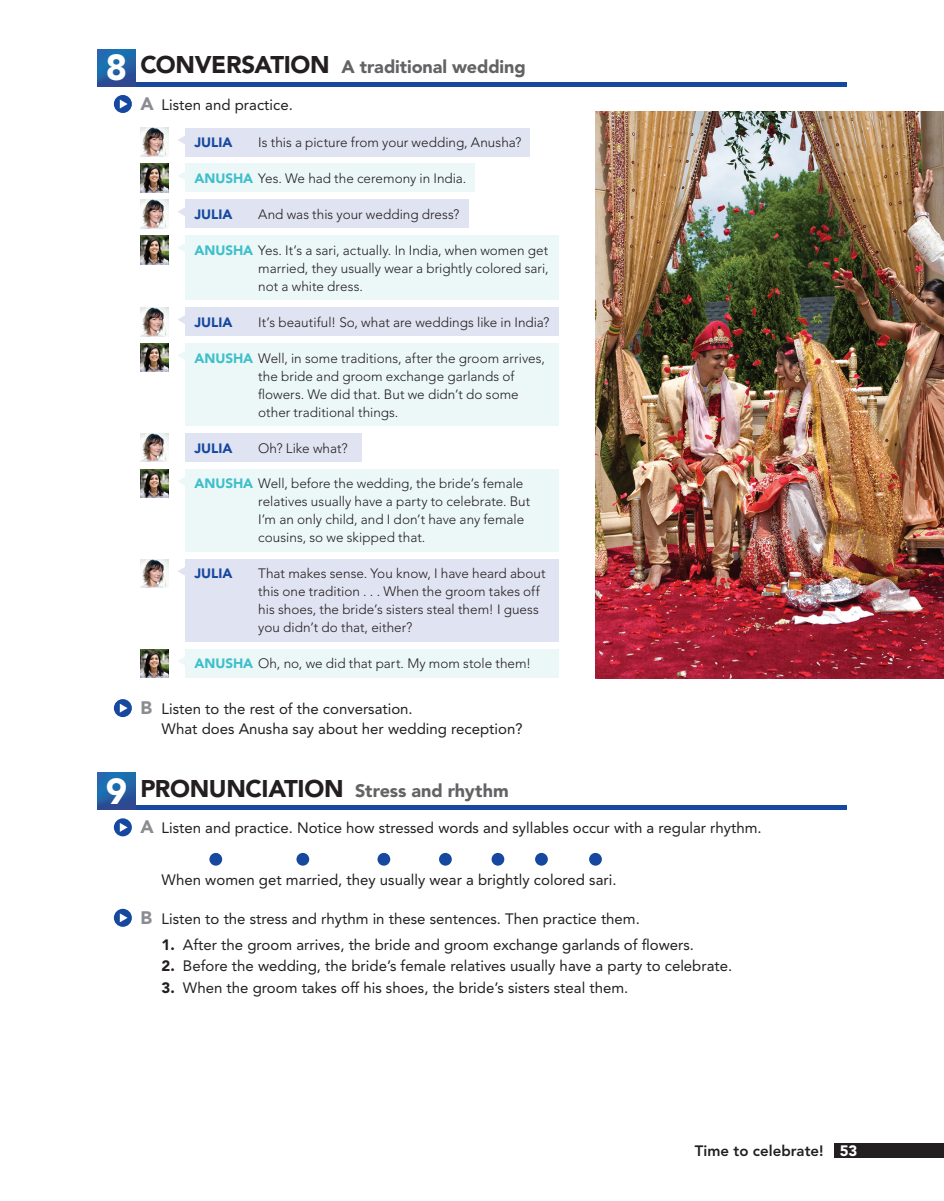
<style>
.page{position:relative;width:944px;height:1201px;background:#fff}
.page>*{position:absolute;margin:0;border:0;box-sizing:border-box;transform-origin:0 0}
.t1{font:900 36px "Avenir LT Std";color:#fff}
.t2{font:900 18px "Avenir LT Std";letter-spacing:-.005em;color:#636366}
.t3{font:15px/19.5px "Avenir LT Std";color:#231f20}
.t4{font:800 15px "Avenir LT Std";color:#231f20}
.t5{font:300 13.5px/18px "Avenir LT Std";color:#231f20}
.t6{font:900 13.5px "Avenir LT Std";color:#15489e}
.s1{font-size:24px;color:#231f20}
.s2{font-weight:900;font-size:18px;color:#8a8c8f}
.s3{font-weight:900;color:#3fbfca}
.s4{font-weight:900}
.s5{font-weight:900;color:#fff}
</style>
<div class="page">
<hr style="left:98px;top:82px;width:748px;height:4px;background:#15489e">
<hr style="left:98px;top:805px;width:748px;height:4px;background:#15489e">
<img style="left:140px;top:164px;width:29px;height:28px">
<img style="left:140px;top:200px;width:29px;height:28px">
<img style="left:140px;top:235px;width:29px;height:29px">
<img style="left:140px;top:307px;width:29px;height:29px">
<img style="left:140px;top:343px;width:29px;height:29px">
<img style="left:140px;top:433px;width:29px;height:28px">
<img style="left:140px;top:469px;width:29px;height:28px">
<img style="left:140px;top:559px;width:29px;height:28px">
<img style="left:140px;top:649px;width:29px;height:28px">
<img style="left:140px;top:128px;width:29px;height:28px">
<div style="left:185px;top:164px;width:290px;height:28px;background:#ecf7f8"></div>
<svg style="left:178px;top:172px;width:7px;height:8px"></svg>
<div style="left:185px;top:235px;width:373px;height:65px;background:#ecf7f8"></div>
<svg style="left:178px;top:244px;width:7px;height:8px"></svg>
<div style="left:185px;top:343px;width:373px;height:82px;background:#ecf7f8"></div>
<svg style="left:178px;top:351px;width:7px;height:9px"></svg>
<div style="left:185px;top:469px;width:373px;height:82px;background:#ecf7f8"></div>
<svg style="left:178px;top:477px;width:7px;height:8px"></svg>
<div style="left:185px;top:649px;width:374px;height:28px;background:#ecf7f8"></div>
<svg style="left:178px;top:657px;width:7px;height:8px"></svg>
<div style="left:185px;top:128px;width:345px;height:28px;background:#e0e3f1"></div>
<svg style="left:178px;top:136px;width:7px;height:8px"></svg>
<div style="left:185px;top:200px;width:283px;height:28px;background:#e0e3f1"></div>
<svg style="left:178px;top:208px;width:7px;height:8px"></svg>
<div style="left:185px;top:307px;width:373px;height:28px;background:#e0e3f1"></div>
<svg style="left:178px;top:315px;width:7px;height:9px"></svg>
<div style="left:185px;top:433px;width:176px;height:28px;background:#e0e3f1"></div>
<div style="left:185px;top:559px;width:373px;height:82px;background:#e0e3f1"></div>
<svg style="left:178px;top:567px;width:7px;height:9px"></svg>
<div style="left:209px;top:852px;width:13px;height:13px;background:#15489e;border-radius:50%"></div>
<div style="left:296px;top:852px;width:13px;height:13px;background:#15489e;border-radius:50%"></div>
<div style="left:377px;top:852px;width:13px;height:13px;background:#15489e;border-radius:50%"></div>
<div style="left:439px;top:852px;width:13px;height:13px;background:#15489e;border-radius:50%"></div>
<div style="left:491px;top:852px;width:13px;height:13px;background:#15489e;border-radius:50%"></div>
<div style="left:535px;top:852px;width:13px;height:13px;background:#15489e;border-radius:50%"></div>
<div style="left:589px;top:852px;width:13px;height:13px;background:#15489e;border-radius:50%"></div>
<img style="left:98px;top:49px;width:37px;height:37px">
<div style="left:114px;top:95px;width:18px;height:18px;background:#15489e;border-radius:50%"></div>
<svg style="left:120px;top:99px;width:8px;height:9px"></svg>
<svg style="left:114px;top:699px;width:18px;height:18px"></svg>
<svg style="left:120px;top:703px;width:8px;height:9px"></svg>
<img style="left:98px;top:772px;width:37px;height:37px">
<div style="left:114px;top:818px;width:18px;height:18px;background:#15489e;border-radius:50%"></div>
<svg style="left:120px;top:823px;width:8px;height:8px"></svg>
<svg style="left:114px;top:908px;width:18px;height:18px"></svg>
<svg style="left:120px;top:913px;width:8px;height:9px"></svg>
<img style="left:595px;top:112px;width:349px;height:566px">
<div style="left:833px;top:1142px;width:111px;height:15px;background:#231f20"></div>
<h1 class="t1" style="left:106px;top:46px;width:23px">8</h1>
<h2 class="t2" style="left:140px;top:56px;width:387px"><span class="s1">CONVERSATION</span> A traditional wedding</h2>
<p class="t3" style="left:140px;top:95px;width:154px"><span class="s2">A</span> Listen and practice.</p>
<p class="t6" style="left:194px;top:134px;width:39px">JULIA</p>
<p class="t5" style="left:258px;top:133px;width:264px">Is this a picture from your wedding, Anusha?</p>
<p class="t5" style="left:194px;top:169px;width:273px"><span class="s3">ANUSHA</span> Yes. We had the ceremony in India.</p>
<p class="t6" style="left:194px;top:206px;width:39px">JULIA</p>
<p class="t5" style="left:258px;top:205px;width:203px">And was this your wedding dress?</p>
<p class="t5" style="left:258px;top:241px;width:292px;text-align:justify;text-indent:-64px"><span class="s3">ANUSHA</span> Yes. It’s a sari, actually. In India, when women get married, they usually wear a brightly colored sari, not a white dress.</p>
<p class="t6" style="left:194px;top:314px;width:39px">JULIA</p>
<p class="t5" style="left:258px;top:313px;width:293px">It’s beautiful! So, what are weddings like in India?</p>
<p class="t5" style="left:258px;top:349px;width:288px;text-indent:-64px"><span class="s3">ANUSHA</span> Well, in some traditions, after the groom arrives, the bride and groom exchange garlands of flowers. We did that. But we didn’t do some other traditional things.</p>
<p class="t6" style="left:194px;top:439px;width:39px">JULIA</p>
<p class="t5" style="left:258px;top:439px;width:91px">Oh? Like what?</p>
<p class="t5" style="left:258px;top:474px;width:273px;text-indent:-64px"><span class="s3">ANUSHA</span> Well, before the wedding, the bride’s female relatives usually have a party to celebrate. But I’m an only child, and I don’t have any female cousins, so we skipped that.</p>
<p class="t6" style="left:194px;top:565px;width:39px">JULIA</p>
<p class="t5" style="left:258px;top:564px;width:289px">That makes sense. You know, I have heard about this one tradition . . . When the groom takes off his shoes, the bride’s sisters steal them! I guess you didn’t do that, either?</p>
<p class="t5" style="left:194px;top:654px;width:338px"><span class="s3">ANUSHA</span> Oh, no, we did that part. My mom stole them!</p>
<p class="t3" style="left:162px;top:699px;width:362px;text-indent:-21px"><span class="s2">B</span> Listen to the rest of the conversation.<br>What does Anusha say about her wedding reception?</p>
<h1 class="t1" style="left:106px;top:769px;width:23px">9</h1>
<h2 class="t2" style="left:140px;top:779px;width:370px"><span class="s1">PRONUNCIATION</span> Stress and rhythm</h2>
<p class="t3" style="left:140px;top:818px;width:623px"><span class="s2">A</span> Listen and practice. Notice how stressed words and syllables occur with a regular rhythm.</p>
<p class="t3" style="left:162px;top:870px;width:456px">When women get married, they usually wear a brightly colored sari.</p>
<p class="t3" style="left:140px;top:908px;width:501px"><span class="s2">B</span> Listen to the stress and rhythm in these sentences. Then practice them.</p>
<p class="t3" style="left:162px;top:934px;width:534px"><span class="s4">1.</span> After the groom arrives, the bride and groom exchange garlands of flowers.</p>
<p class="t3" style="left:162px;top:956px;width:572px"><span class="s4">2.</span> Before the wedding, the bride’s female relatives usually have a party to celebrate.</p>
<p class="t3" style="left:162px;top:977px;width:468px"><span class="s4">3.</span> When the groom takes off his shoes, the bride’s sisters steal them.</p>
<p class="t4" style="left:695px;top:1141px;width:164px">Time to celebrate! <span class="s5">53</span></p>
</div>
